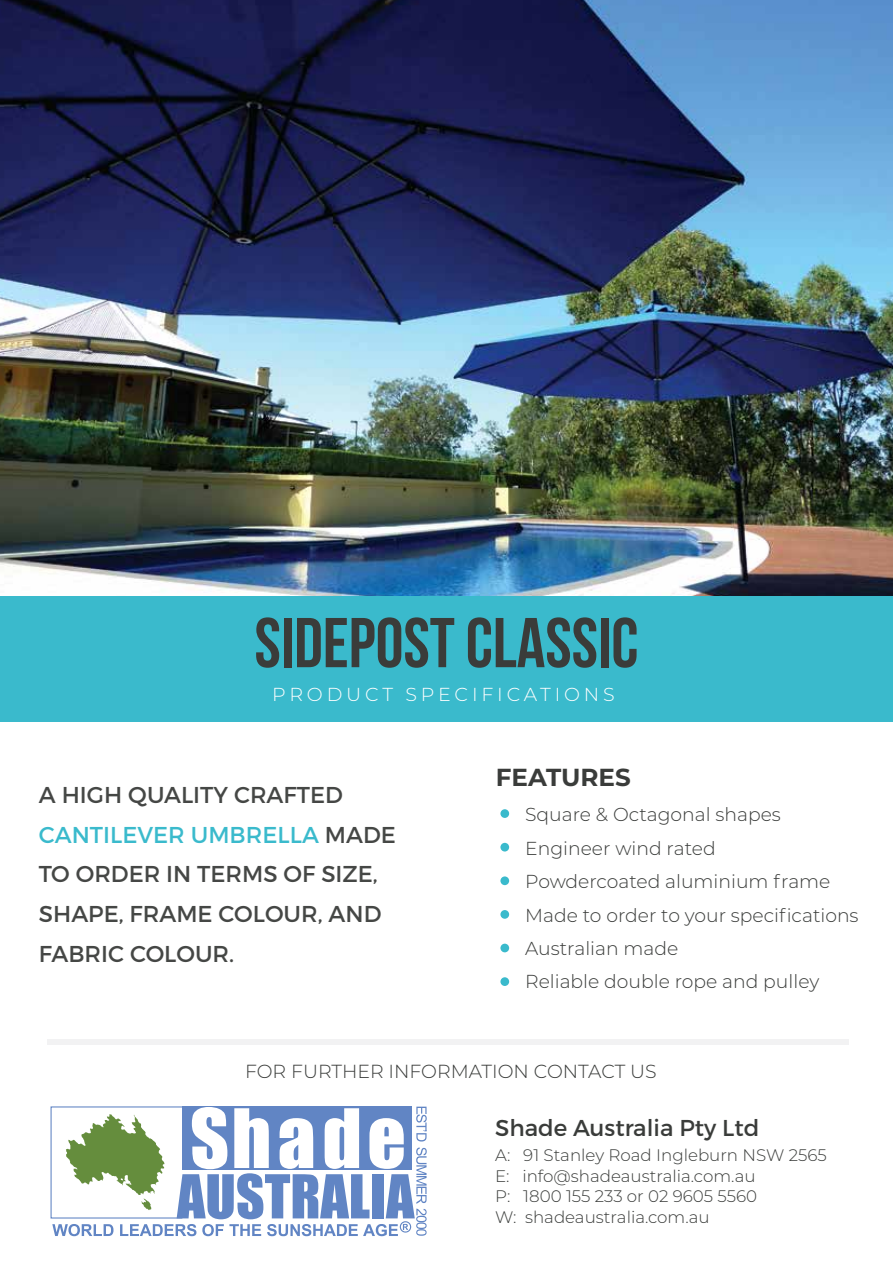
<style>
.page{position:relative;width:893px;height:1263px;background:#fff}
.page>*{position:absolute;margin:0;border:0;box-sizing:border-box;transform-origin:0 0}
.t1{font:700 70.35px "Bebas Neue";color:#3a3c3a}
.t2{font:700 24.6px "Montserrat";color:#3a3c3a}
.t3{font:22.95px/39.6px "Montserrat";color:#454745}
.t4{font:22.95px "Montserrat";color:#3a3c3a}
.t5{font:300 18.9px "Montserrat";color:#393b39}
.t6{font:300 18.75px/33.5px "Montserrat";color:#3a3c3a}
.t7{font:300 18.75px "Montserrat";letter-spacing:.2em;color:#fff}
.t8{font:300 16.65px/20.9px "Montserrat";color:#3a3c3a}
.s1{color:#3abacc}
</style>
<div class="page">
<img style="left:0;top:0;width:893px;height:596px">
<svg style="left:52px;top:1107px;width:375px;height:129px"></svg>
<div style="left:47px;top:1039px;width:802px;height:5px;background:#f2f2f3"></div>
<div style="left:0;top:596px;width:893px;height:125px;background:#3abacc"></div>
<div style="left:500px;top:809px;width:9px;height:9px;background:#3abacc;border-radius:50%"></div>
<div style="left:500px;top:843px;width:9px;height:8px;background:#3abacc;border-radius:50%"></div>
<div style="left:500px;top:876px;width:9px;height:9px;background:#3abacc;border-radius:50%"></div>
<div style="left:500px;top:910px;width:9px;height:9px;background:#3abacc;border-radius:50%"></div>
<div style="left:500px;top:944px;width:9px;height:8px;background:#3abacc;border-radius:50%"></div>
<div style="left:500px;top:977px;width:9px;height:9px;background:#3abacc;border-radius:50%"></div>
<h1 class="t1" style="left:254px;top:604px;width:385px">SIDEPOST CLASSIC</h1>
<p class="t7" style="left:272px;top:681px;width:344px">PRODUCT SPECIFICATIONS</p>
<p class="t3" style="left:39px;top:775px;width:358px">A HIGH QUALITY CRAFTED<br><span class="s1">CANTILEVER UMBRELLA</span> MADE<br>TO ORDER IN TERMS OF SIZE,<br>SHAPE, FRAME COLOUR, AND<br>FABRIC COLOUR.</p>
<h2 class="t2" style="left:496px;top:760px;width:136px">FEATURES</h2>
<p class="t6" style="left:525px;top:797px;width:335px">Square &amp; Octagonal shapes<br>Engineer wind rated<br>Powdercoated aluminium frame<br>Made to order to your specifications<br>Australian made<br>Reliable double rope and pulley</p>
<p class="t5" style="left:245px;top:1059px;width:413px">FOR FURTHER INFORMATION CONTACT US</p>
<p class="t4" style="left:495px;top:1114px;width:266px">Shade Australia Pty Ltd</p>
<p class="t8" style="left:495px;top:1144px;width:333px">A: 91 Stanley Road Ingleburn NSW 2565<br>E: info@shadeaustralia.com.au<br>P: 1800 155 233 or 02 9605 5560<br>W: shadeaustralia.com.au</p>
</div>
